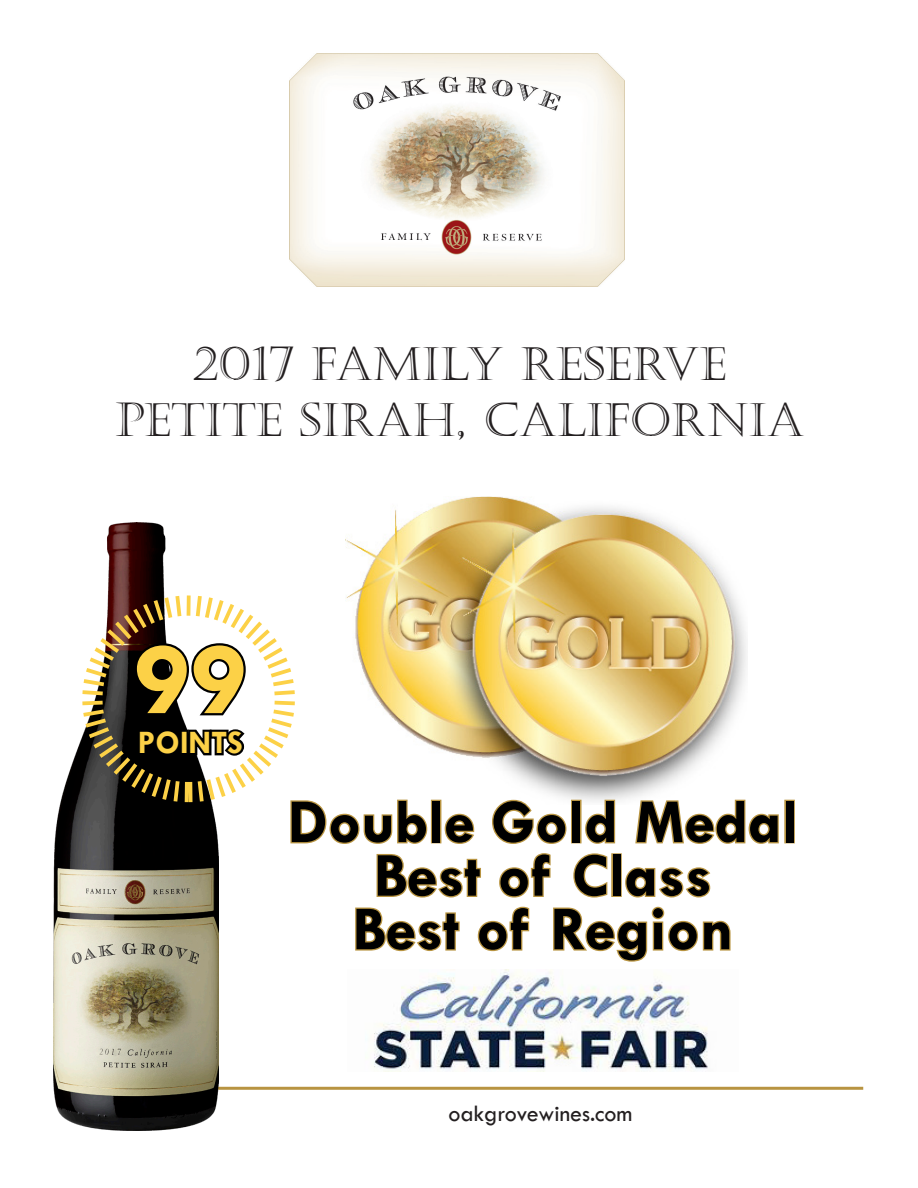
<style>
.page{position:relative;width:918px;height:1188px;background:#fff}
.page>*{position:absolute;margin:0;border:0;box-sizing:border-box;transform-origin:0 0}
.t1{font:700 106.95px "Tw Cen";color:#fcd147}
.t2{font:700 63px "Tw Cen";color:#000}
.t3{font:46.5px "Castellar";color:#231f20}
.t4{font:700 33.15px "Tw Cen";color:#fcd147}
.t5{font:24px "Tw Cen";color:#231f20}
</style>
<div class="page">
<img style="left:346px;top:496px;width:401px;height:309px">
<hr style="left:181px;top:1087px;width:682px;height:3px;background:#b89441">
<img style="left:290px;top:54px;width:334px;height:232px">
<img style="left:54px;top:523px;width:165px;height:608px">
<img style="left:374px;top:969px;width:334px;height:102px">
<svg style="left:290px;top:798px;width:139px;height:46px"></svg>
<div style="left:431px;top:800px;width:10px;height:43px;border:3px solid #b89441"></div>
<svg style="left:444px;top:813px;width:31px;height:31px"></svg>
<svg style="left:491px;top:798px;width:77px;height:46px"></svg>
<div style="left:571px;top:800px;width:11px;height:43px;border:3px solid #b89441"></div>
<svg style="left:584px;top:798px;width:32px;height:46px"></svg>
<svg style="left:634px;top:798px;width:145px;height:46px"></svg>
<div style="left:784px;top:800px;width:11px;height:43px;border:3px solid #b89441"></div>
<svg style="left:376px;top:854px;width:105px;height:44px"></svg>
<svg style="left:499px;top:853px;width:52px;height:45px"></svg>
<svg style="left:573px;top:853px;width:35px;height:45px"></svg>
<div style="left:611px;top:853px;width:11px;height:44px;border:3px solid #b89441"></div>
<svg style="left:625px;top:867px;width:86px;height:31px"></svg>
<svg style="left:355px;top:907px;width:105px;height:45px"></svg>
<svg style="left:477px;top:906px;width:53px;height:46px"></svg>
<svg style="left:553px;top:906px;width:178px;height:56px"></svg>
<svg style="left:79px;top:592px;width:220px;height:214px"></svg>
<svg style="left:132px;top:641px;width:116px;height:77px"></svg>
<svg style="left:136px;top:725px;width:112px;height:33px"></svg>
<p class="t3" style="left:193px;top:337px;width:535px">2017 FAMILY RESERVE</p>
<p class="t3" style="left:115px;top:393px;width:690px">PETITE SIRAH, CALIFORNIA</p>
<p class="t1" style="left:134px;top:615px;width:115px">99</p>
<p class="t4" style="left:138px;top:723px;width:107px">POINTS</p>
<p class="t2" style="left:288px;top:784px;width:512px">Double Gold Medal</p>
<p class="t2" style="left:374px;top:838px;width:340px">Best of Class</p>
<p class="t2" style="left:353px;top:891px;width:382px">Best of Region</p>
<p class="t5" style="left:448px;top:1099px;width:186px">oakgrovewines.com</p>
</div>
